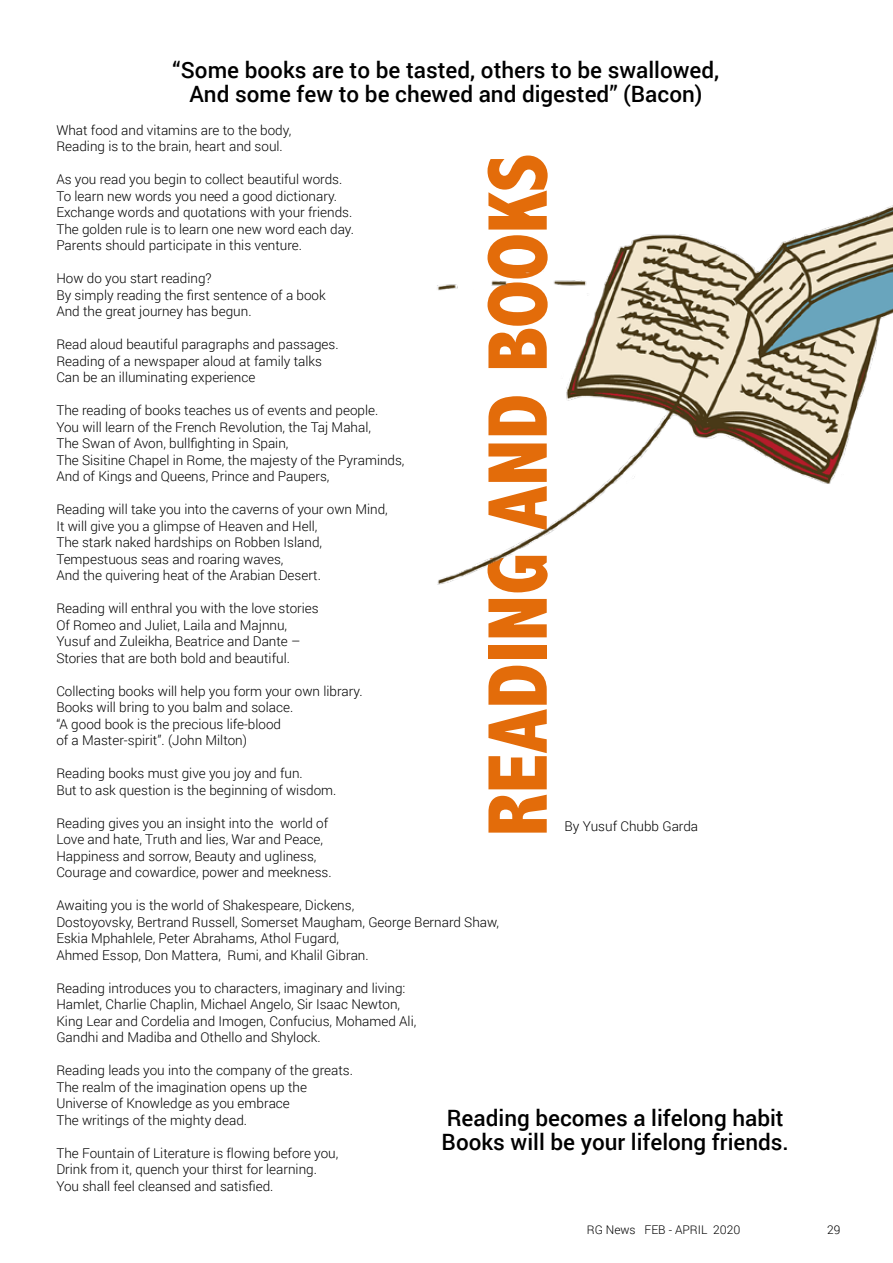
<style>
.page{position:relative;width:893px;height:1263px;background:#fff}
.page>*{position:absolute;margin:0;border:0;box-sizing:border-box;transform-origin:0 0}
.t1{font:800 condensed 85.5px "Abadi";color:#e36c0a}
.t2{font:500 22.5px/24px "Roboto";color:#000;text-align:center}
.t3{font:300 13.5px/16.5px "Roboto";color:#000}
.t4{font:300 12px "Roboto";color:#000}
</style>
<div class="page">
<img style="left:437px;top:205px;width:456px;height:380px">
<h2 class="t2" style="left:173px;top:57px;width:548px">“Some books are to be tasted, others to be swallowed,<br>And some few to be chewed and digested” (Bacon)</h2>
<p class="t3" style="left:56px;top:121px;width:236px">What food and vitamins are to the body,<br>Reading is to the brain, heart and soul.</p>
<p class="t3" style="left:56px;top:171px;width:299px">As you read you begin to collect beautiful words.<br>To learn new words you need a good dictionary.<br>Exchange words and quotations with your friends.<br>The golden rule is to learn one new word each day.<br>Parents should participate in this venture.</p>
<p class="t3" style="left:56px;top:270px;width:271px">How do you start reading?<br>By simply reading the first sentence of a book<br>And the great journey has begun.</p>
<p class="t3" style="left:56px;top:336px;width:284px">Read aloud beautiful paragraphs and passages.<br>Reading of a newspaper aloud at family talks<br>Can be an illuminating experience</p>
<p class="t3" style="left:56px;top:402px;width:350px">The reading of books teaches us of events and people.<br>You will learn of the French Revolution, the Taj Mahal,<br>The Swan of Avon, bullfighting in Spain,<br>The Sisitine Chapel in Rome, the majesty of the Pyraminds, And of Kings and Queens, Prince and Paupers,</p>
<p class="t3" style="left:56px;top:501px;width:333px">Reading will take you into the caverns of your own Mind, It will give you a glimpse of Heaven and Hell,<br>The stark naked hardships on Robben Island, Tempestuous seas and roaring waves,<br>And the quivering heat of the Arabian Desert.</p>
<p class="t3" style="left:56px;top:599px;width:264px">Reading will enthral you with the love stories Of Romeo and Juliet, Laila and Majnnu, Yusuf and Zuleikha, Beatrice and Dante – Stories that are both bold and beautiful.</p>
<p class="t3" style="left:56px;top:682px;width:308px">Collecting books will help you form your own library.<br>Books will bring to you balm and solace.<br>“A good book is the precious life-blood<br>of a Master-spirit”. (John Milton)</p>
<p class="t3" style="left:56px;top:764px;width:282px">Reading books must give you joy and fun.<br>But to ask question is the beginning of wisdom.</p>
<p class="t3" style="left:56px;top:814px;width:277px">Reading gives you an insight into the world of Love and hate, Truth and lies, War and Peace, Happiness and sorrow, Beauty and ugliness, Courage and cowardice, power and meekness.</p>
<p class="t3" style="left:56px;top:896px;width:444px">Awaiting you is the world of Shakespeare, Dickens,<br>Dostoyovsky, Bertrand Russell, Somerset Maugham, George Bernard Shaw, Eskia Mphahlele, Peter Abrahams, Athol Fugard,<br>Ahmed Essop, Don Mattera, Rumi, and Khalil Gibran.</p>
<p class="t3" style="left:56px;top:979px;width:361px">Reading introduces you to characters, imaginary and living:<br>Hamlet, Charlie Chaplin, Michael Angelo, Sir Isaac Newton, King Lear and Cordelia and Imogen, Confucius, Mohamed Ali, Gandhi and Madiba and Othello and Shylock.</p>
<p class="t3" style="left:56px;top:1061px;width:298px">Reading leads you into the company of the greats.<br>The realm of the imagination opens up the Universe of Knowledge as you embrace<br>The writings of the mighty dead.</p>
<p class="t3" style="left:56px;top:1144px;width:284px">The Fountain of Literature is flowing before you,<br>Drink from it, quench your thirst for learning.<br>You shall feel cleansed and satisfied.</p>
<h1 class="t1" style="left:469px;top:836px;width:685px;rotate:-90deg">READING AND BOOKS</h1>
<p class="t3" style="left:565px;top:817px;width:135px">By Yusuf Chubb Garda</p>
<h2 class="t2" style="left:442px;top:1105px;width:349px;text-align:left">Reading becomes a lifelong habit<br>Books will be your lifelong friends.</h2>
<p class="t4" style="left:587px;top:1221px;width:155px">RG News FEB - APRIL 2020</p>
<p class="t4" style="left:827px;top:1221px;width:15px">29</p>
</div>
